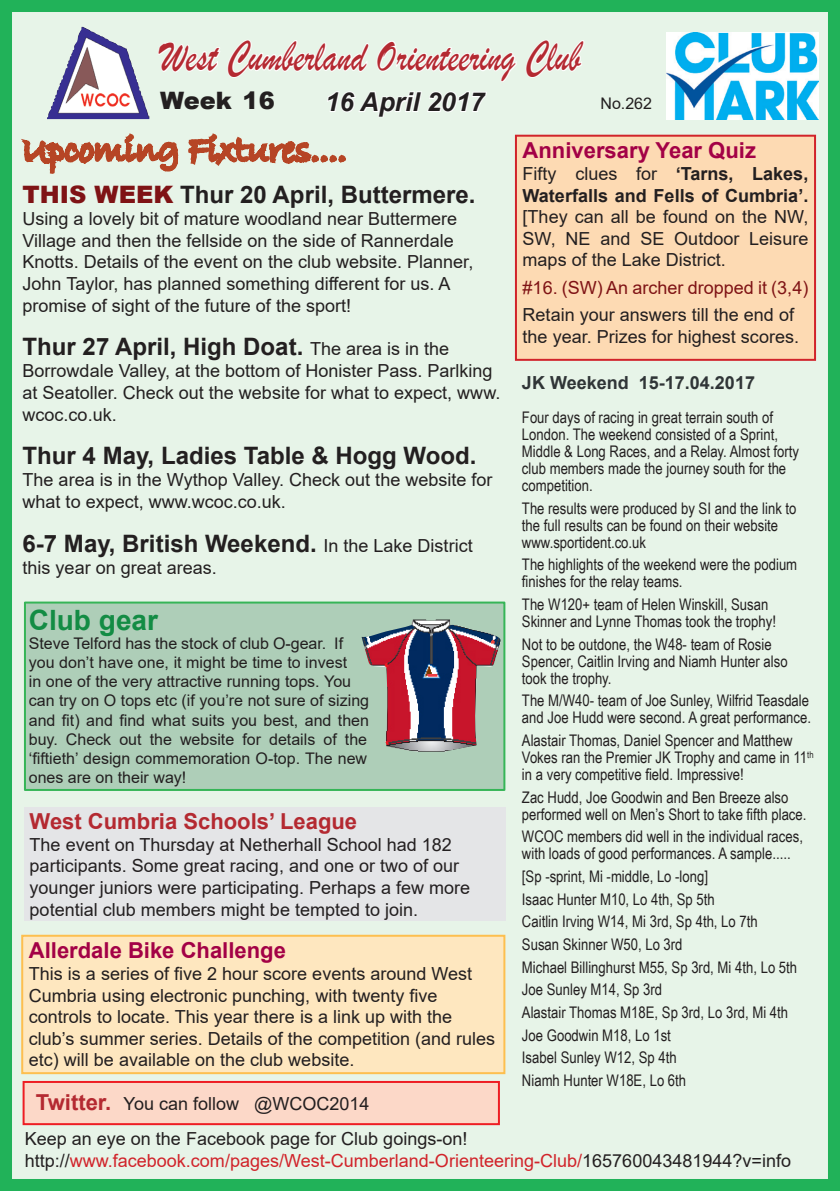
<style>
.page{position:relative;width:840px;height:1191px;background:#fff}
.page>*{position:absolute;margin:0;border:0;box-sizing:border-box;transform-origin:0 0}
.t1{font:45px "Brush Script";color:#b42931;scale:.8 1}
.t2{font:700 28px "Arial";color:#138c44}
.t3{font:italic 700 26px "Arial";color:#231f20}
.Fixtures{font:700 24px "Arial";color:#231f20}
.t4{font:900 24px "Arial";color:#231f20}
.t5{font:700 22px "Arial";color:#a30146}
.t6{font:700 22px "Arial";color:#b42931}
.Fixtures-2{font:18px/21.6px "Arial";color:#231f20}
.t7{font:18px "Arial";color:#d1232a}
.t8{font:18px "Arial";color:#7f1315}
.t9{font:700 18px "Arial";color:#303537}
.t10{font:16px/17px "Arial Narrow";color:#231f20}
.Body_text{font:16px/19.2px "Arial";color:#231f20}
.s1{font-weight:900;color:#7f1315}
.s2{font-weight:400;font-size:18px}
.s3{font-weight:700;font-size:22px;color:#b42931}
.s4{font-weight:700}
.s5{color:#231f20}
</style>
<div class="page">
<div style="left:6px;top:6px;width:827px;height:1179px;background:#e7f4e8"></div>
<div style="left:0;top:0;width:839px;height:1191px;border:12px solid #21b259"></div>
<img style="left:78px;top:27px;width:21px;height:8px">
<img style="left:666px;top:32px;width:152px;height:87px">
<svg style="left:526px;top:40px;width:58px;height:38px"></svg>
<svg style="left:21px;top:35px;width:497px;height:139px"></svg>
<div style="left:24px;top:1082px;width:474px;height:42px;background:#fcd8c8"></div>
<div style="left:23px;top:1081px;width:476px;height:44px;border:2px solid #ee1d23"></div>
<div style="left:24px;top:807px;width:481px;height:114px;background:#e4e5e7"></div>
<div style="left:515px;top:136px;width:299px;height:224px;background:#fddab3"></div>
<div style="left:514px;top:135px;width:301px;height:226px;border:2px solid #d1232a"></div>
<div style="left:25px;top:602px;width:479px;height:188px;background:#aeceb8"></div>
<div style="left:24px;top:601px;width:481px;height:190px;border:2px solid #36b557"></div>
<img style="left:361px;top:619px;width:140px;height:132px">
<div style="left:22px;top:935px;width:482px;height:138px;background:#fee7bf"></div>
<div style="left:21px;top:934px;width:484px;height:140px;border:2px solid #fdbf4f"></div>
<p class="t1" style="left:160px;top:29px;width:527px">West Cumberland Orienteering Club</p>
<p class="t4" style="left:160px;top:83px;width:73px">Week</p>
<p class="t4" style="left:242px;top:83px;width:34px">16</p>
<p class="t3" style="left:325px;top:85px;width:161px">16 April 2017</p>
<p class="Body_text" style="left:600px;top:93px;width:53px">No.262</p>
<p class="Fixtures" style="left:23px;top:178px;width:454px"><span class="s1">THIS WEEK</span> Thur 20 April, Buttermere.</p>
<p class="Fixtures-2" style="left:23px;top:208px;width:452px">Using a lovely bit of mature woodland near Buttermere Village and then the fellside on the side of Rannerdale Knotts. Details of the event on the club website. Planner, John Taylor, has planned something different for us. A promise of sight of the future of the sport!</p>
<p class="Fixtures" style="left:23px;top:330px;width:428px">Thur 27 April, High Doat. <span class="s2">The area is in the</span></p>
<p class="Fixtures-2" style="left:23px;top:359px;width:479px">Borrowdale Valley, at the bottom of Honister Pass. Parlking at Seatoller. Check out the website for what to expect, www. wcoc.co.uk.</p>
<p class="Fixtures" style="left:23px;top:439px;width:455px">Thur 4 May, Ladies Table &amp; Hogg Wood.</p>
<p class="Fixtures-2" style="left:23px;top:469px;width:471px">The area is in the Wythop Valley. Check out the website for what to expect, www.wcoc.co.uk.</p>
<p class="Fixtures" style="left:23px;top:526px;width:451px">6-7 May, British Weekend. <span class="s2">In the Lake District</span></p>
<p class="Fixtures-2" style="left:23px;top:557px;width:196px">this year on great areas.</p>
<p class="t2" style="left:29px;top:600px;width:131px">Club gear</p>
<p class="Body_text" style="left:29px;top:633px;width:341px">Steve Telford has the stock of club O-gear. If you don’t have one, it might be time to invest<br>in one of the very attractive running tops. You can try on O tops etc (if you’re not sure of sizing and fit) and find what suits you best, and then buy. Check out the website for details of the ‘fiftieth’ design commemoration O-top. The new ones are on their way!</p>
<p class="t6" style="left:30px;top:806px;width:329px">West Cumbria Schools’ League</p>
<p class="Fixtures-2" style="left:30px;top:833px;width:442px">The event on Thursday at Netherhall School had 182 participants. Some great racing, and one or two of our younger juniors were participating. Perhaps a few more potential club members might be tempted to join.</p>
<p class="t5" style="left:29px;top:935px;width:258px">Allerdale Bike Challenge</p>
<p class="Fixtures-2" style="left:29px;top:962px;width:467px">This is a series of five 2 hour score events around West Cumbria using electronic punching, with twenty five controls to locate. This year there is a link up with the club’s summer series. Details of the competition (and rules etc) will be available on the club website.</p>
<p class="Fixtures-2" style="left:36px;top:1093px;width:335px"><span class="s3">Twitter.</span> You can follow @WCOC2014</p>
<p class="t5" style="left:522px;top:135px;width:235px">Anniversary Year Quiz</p>
<p class="Fixtures-2" style="left:522px;top:163px;width:287px;text-align:justify">Fifty clues for <span class="s4">‘Tarns, Lakes, Waterfalls and Fells of Cumbria’. </span>[They can all be found on the NW, SW, NE and SE Outdoor Leisure maps of the Lake District.</p>
<p class="t8" style="left:522px;top:275px;width:287px">#16. (SW) An archer dropped it (3,4)</p>
<p class="Fixtures-2" style="left:522px;top:304px;width:273px">Retain your answers till the end of</p>
<p class="Fixtures-2" style="left:522px;top:325px;width:278px">the year. Prizes for highest scores.</p>
<p class="t9" style="left:521px;top:370px;width:234px">JK Weekend 15-17.04.2017</p>
<p class="t10" style="left:521px;top:408px;width:278px">Four days of racing in great terrain south of London. The weekend consisted of a Sprint, Middle &amp; Long Races, and a Relay. Almost forty club members made the journey south for the competition.</p>
<p class="t10" style="left:521px;top:499px;width:276px">The results were produced by SI and the link to the full results can be found on their website www.sportident.co.uk</p>
<p class="t10" style="left:521px;top:555px;width:276px">The highlights of the weekend were the podium finishes for the relay teams.</p>
<p class="t10" style="left:521px;top:595px;width:255px">The W120+ team of Helen Winskill, Susan<br>Skinner and Lynne Thomas took the trophy!</p>
<p class="t10" style="left:521px;top:635px;width:267px">Not to be outdone, the W48- team of Rosie<br>Spencer, Caitlin Irving and Niamh Hunter also took the trophy.</p>
<p class="t10" style="left:521px;top:691px;width:290px">The M/W40- team of Joe Sunley, Wilfrid Teasdale and Joe Hudd were second. A great performance.</p>
<p class="t10" style="left:521px;top:731px;width:293px">Alastair Thomas, Daniel Spencer and Matthew<br>Vokes ran the Premier JK Trophy and came in 11<sup>th </sup>in a very competitive field. Impressive!</p>
<p class="t10" style="left:521px;top:788px;width:286px">Zac Hudd, Joe Goodwin and Ben Breeze also performed well on Men’s Short to take fifth place.</p>
<p class="t10" style="left:521px;top:827px;width:282px">WCOC members did well in the individual races, with loads of good performances. A sample.....</p>
<p class="t10" style="left:521px;top:867px;width:187px">[Sp -sprint, Mi -middle, Lo -long]</p>
<p class="t10" style="left:521px;top:890px;width:194px">Isaac Hunter M10, Lo 4th, Sp 5th</p>
<p class="t10" style="left:521px;top:912px;width:237px">Caitlin Irving W14, Mi 3rd, Sp 4th, Lo 7th</p>
<p class="t10" style="left:521px;top:935px;width:162px">Susan Skinner W50, Lo 3rd</p>
<p class="t10" style="left:521px;top:958px;width:276px">Michael Billinghurst M55, Sp 3rd, Mi 4th, Lo 5th</p>
<p class="t10" style="left:521px;top:980px;width:142px">Joe Sunley M14, Sp 3rd</p>
<p class="t10" style="left:521px;top:1003px;width:267px">Alastair Thomas M18E, Sp 3rd, Lo 3rd, Mi 4th</p>
<p class="t10" style="left:521px;top:1026px;width:150px">Joe Goodwin M18, Lo 1st</p>
<p class="t10" style="left:521px;top:1048px;width:156px">Isabel Sunley W12, Sp 4th</p>
<p class="t10" style="left:521px;top:1071px;width:166px">Niamh Hunter W18E, Lo 6th</p>
<p class="Fixtures-2" style="left:25px;top:1127px;width:444px">Keep an eye on the Facebook page for Club goings-on!</p>
<p class="t7" style="left:25px;top:1148px;width:767px"><span class="s5">http://</span>www.facebook.com/pages/West-Cumberland-Orienteering-Club/<span class="s5">165760043481944?v=info</span></p>
</div>
